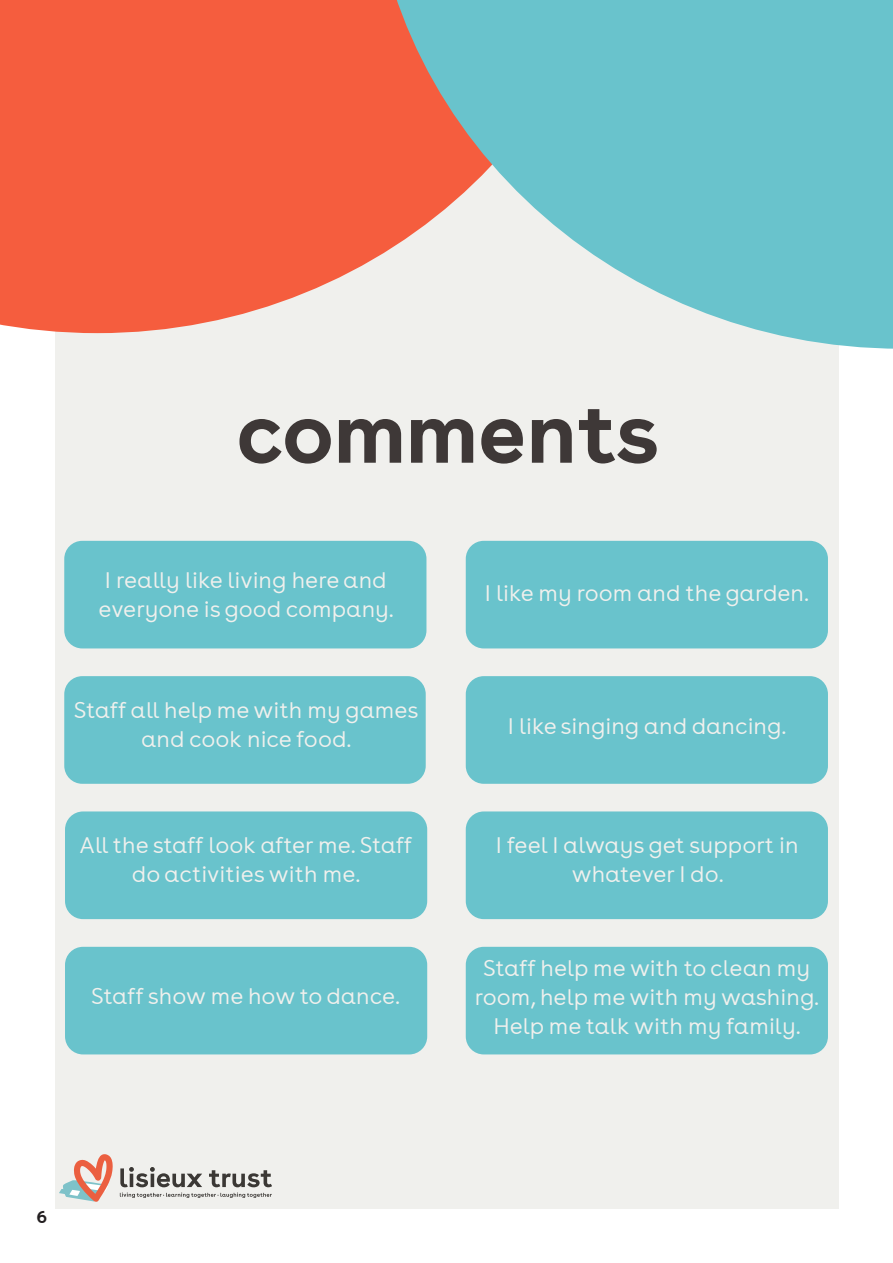
<style>
.page{position:relative;width:893px;height:1263px;background:#fff}
.page>*{position:absolute;margin:0;border:0;box-sizing:border-box;transform-origin:0 0}
.t1{font:700 90px "Buenos Aires";color:#3e3837}
.t2{font:300 24px/28.8px "Buenos Aires";color:#f0f0ed;text-align:center}
.t3{font:700 18px "Buenos Aires";color:#231f20}
</style>
<div class="page">
<div style="left:56px;top:140px;width:783px;height:1069px;background:#f0f0ed"></div>
<svg style="left:120px;top:1167px;width:152px;height:31px"></svg>
<svg style="left:59px;top:1154px;width:54px;height:48px"></svg>
<div style="left:0;top:0;width:370px;height:333px;background:#f55d3e"></div>
<svg style="left:370px;top:0;width:523px;height:349px;fill:#69c3cc"></svg>
<div style="left:64px;top:541px;width:362px;height:107px;background:#69c3cc;border-radius:18px"></div>
<div style="left:466px;top:541px;width:362px;height:107px;background:#69c3cc;border-radius:18px"></div>
<div style="left:64px;top:676px;width:362px;height:108px;background:#69c3cc;border-radius:18px"></div>
<div style="left:466px;top:676px;width:362px;height:108px;background:#69c3cc;border-radius:18px"></div>
<div style="left:65px;top:811px;width:362px;height:108px;background:#69c3cc;border-radius:18px"></div>
<div style="left:466px;top:811px;width:362px;height:108px;background:#69c3cc;border-radius:18px"></div>
<div style="left:65px;top:947px;width:362px;height:107px;background:#69c3cc;border-radius:18px"></div>
<div style="left:466px;top:947px;width:362px;height:107px;background:#69c3cc;border-radius:18px"></div>
<p class="t1" style="left:236px;top:372px;width:425px">comments</p>
<p class="t2" style="left:99px;top:565px;width:297px;text-align:left">I really like living here and everyone is good company.</p>
<p class="t2" style="left:74px;top:695px;width:346px">Staff all help me with my games and cook nice food.</p>
<p class="t2" style="left:485px;top:578px;width:326px">I like my room and the garden.</p>
<p class="t2" style="left:508px;top:711px;width:280px">I like singing and dancing.</p>
<p class="t2" style="left:80px;top:830px;width:334px">All the staff look after me. Staff do activities with me.</p>
<p class="t2" style="left:496px;top:830px;width:304px">I feel I always get support in whatever I do.</p>
<p class="t2" style="left:91px;top:981px;width:311px">Staff show me how to dance.</p>
<p class="t2" style="left:475px;top:953px;width:346px">Staff help me with to clean my room, help me with my washing.<br>Help me talk with my family.</p>
<p class="t3" style="left:37px;top:1205px;width:12px">6</p>
</div>
